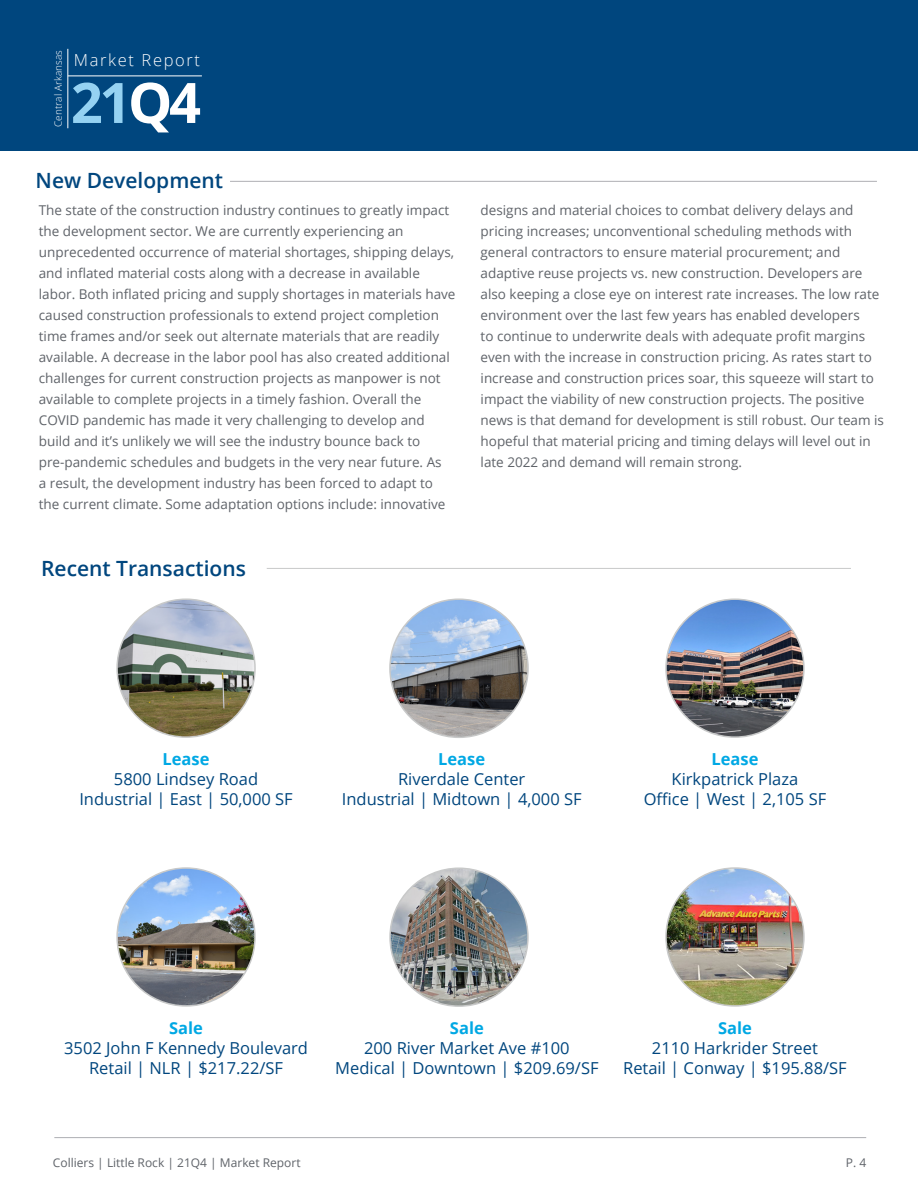
<style>
.page{position:relative;width:918px;height:1188px;background:#fff}
.page>*{position:absolute;margin:0;border:0;box-sizing:border-box;transform-origin:0 0}
.t1{font:700 55.8px "Open Sans";color:#95d2f2}
.Header_-_14pt_OpenSa{font:600 21px "Open Sans";color:#00467e}
.t2{font:16.5px "Open Sans";color:#00467e}
.t3{font:700 16.5px "Open Sans";color:#00a8e4}
.t4{font:300 16.5px "Open Sans";letter-spacing:.1em;color:#fff}
.Body_-_9pt_OpensSans{font:13.5px/21px "Open Sans";color:#5f6369}
.t5{font:12px "Open Sans";color:#5f6369}
.t6{font:300 9.9px "Open Sans";letter-spacing:.01em;color:#fff}
.s1{color:#fff}
</style>
<div class="page">
<hr style="left:54px;top:1137px;width:812px;height:1px;background:#aeafb3">
<div style="left:0;top:0;width:918px;height:151px;background:#00467e"></div>
<hr style="left:68px;top:75px;width:134px;height:1px;background:#fff">
<hr style="left:67px;top:49px;width:1px;height:79px;background:#fff">
<hr style="left:230px;top:181px;width:647px;height:1px;background:#aeafb3">
<img style="left:117px;top:599px;width:138px;height:138px;border-radius:69px">
<img style="left:117px;top:868px;width:138px;height:138px;border-radius:69px">
<img style="left:390px;top:868px;width:138px;height:138px;border-radius:69px">
<img style="left:666px;top:868px;width:138px;height:138px;border-radius:69px">
<img style="left:390px;top:599px;width:138px;height:138px;border-radius:69px">
<img style="left:666px;top:599px;width:138px;height:138px;border-radius:69px">
<hr style="left:267px;top:568px;width:584px;height:1px;background:#c8c9c9">
<p class="t6" style="left:52px;top:127px;width:79px;rotate:-90deg">Central Arkansas</p>
<p class="t4" style="left:74px;top:49px;width:128px">Market Report</p>
<h1 class="t1" style="left:71px;top:63px;width:132px">21<span class="s1">Q4</span></h1>
<p class="Header_-_14pt_OpenSa" style="left:36px;top:166px;width:189px">New Development</p>
<p class="Body_-_9pt_OpensSans" style="left:39px;top:199px;width:418px">The state of the construction industry continues to greatly impact the development sector. We are currently experiencing an unprecedented occurrence of material shortages, shipping delays, and inflated material costs along with a decrease in available labor. Both inflated pricing and supply shortages in materials have caused construction professionals to extend project completion time frames and/or seek out alternate materials that are readily available. A decrease in the labor pool has also created additional challenges for current construction projects as manpower is not available to complete projects in a timely fashion. Overall the COVID pandemic has made it very challenging to develop and build and it’s unlikely we will see the industry bounce back to pre-pandemic schedules and budgets in the very near future. As<br>a result, the development industry has been forced to adapt to the current climate. Some adaptation options include: innovative</p>
<p class="Header_-_14pt_OpenSa" style="left:41px;top:554px;width:206px">Recent Transactions</p>
<p class="Body_-_9pt_OpensSans" style="left:481px;top:199px;width:405px">designs and material choices to combat delivery delays and pricing increases; unconventional scheduling methods with general contractors to ensure material procurement; and adaptive reuse projects vs. new construction. Developers are also keeping a close eye on interest rate increases. The low rate environment over the last few years has enabled developers<br>to continue to underwrite deals with adequate profit margins even with the increase in construction pricing. As rates start to increase and construction prices soar, this squeeze will start to impact the viability of new construction projects. The positive news is that demand for development is still robust. Our team is hopeful that material pricing and timing delays will level out in late 2022 and demand will remain strong.</p>
<p class="t3" style="left:163px;top:747px;width:48px">Lease</p>
<p class="t2" style="left:114px;top:767px;width:146px">5800 Lindsey Road</p>
<p class="t2" style="left:79px;top:787px;width:215px">Industrial | East | 50,000 SF</p>
<p class="t3" style="left:438px;top:748px;width:48px">Lease</p>
<p class="t2" style="left:398px;top:768px;width:129px">Riverdale Center</p>
<p class="t2" style="left:342px;top:788px;width:241px">Industrial | Midtown | 4,000 SF</p>
<p class="t3" style="left:711px;top:747px;width:48px">Lease</p>
<p class="t2" style="left:672px;top:767px;width:128px">Kirkpatrick Plaza</p>
<p class="t2" style="left:644px;top:787px;width:184px">Office | West | 2,105 SF</p>
<p class="t3" style="left:169px;top:1016px;width:35px">Sale</p>
<p class="t2" style="left:64px;top:1037px;width:245px">3502 John F Kennedy Boulevard</p>
<p class="t2" style="left:89px;top:1056px;width:195px">Retail | NLR | $217.22/SF</p>
<p class="t3" style="left:450px;top:1016px;width:35px">Sale</p>
<p class="t2" style="left:364px;top:1037px;width:207px">200 River Market Ave #100</p>
<p class="t2" style="left:335px;top:1056px;width:265px">Medical | Downtown | $209.69/SF</p>
<p class="t3" style="left:718px;top:1016px;width:35px">Sale</p>
<p class="t2" style="left:652px;top:1037px;width:168px">2110 Harkrider Street</p>
<p class="t2" style="left:623px;top:1056px;width:225px">Retail | Conway | $195.88/SF</p>
<p class="t5" style="left:53px;top:1154px;width:249px">Colliers | Little Rock | 21Q4 | Market Report</p>
<p class="t5" style="left:846px;top:1154px;width:22px">P. 4</p>
</div>
